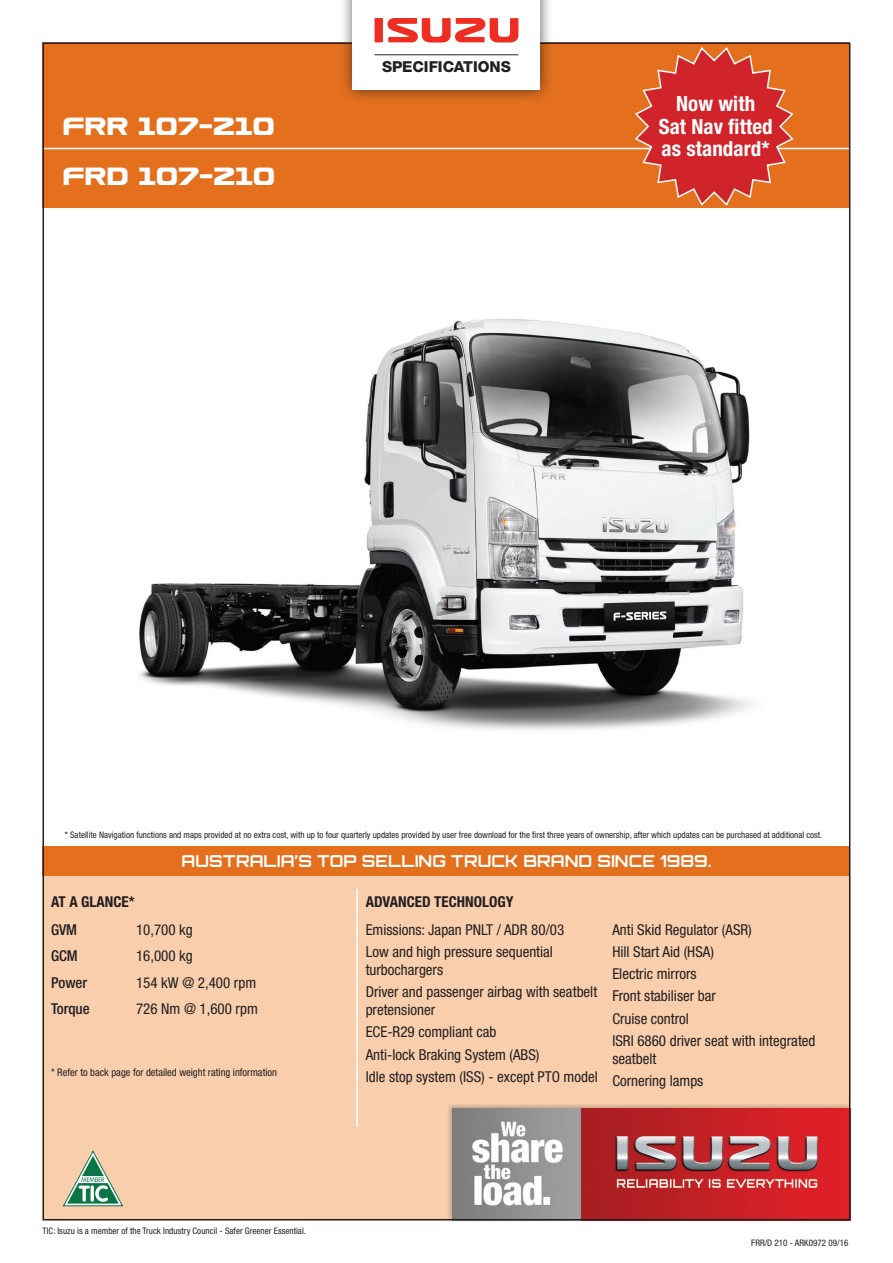
<style>
.page{position:relative;width:893px;height:1263px;background:#fff}
.page>*{position:absolute;margin:0;border:0;box-sizing:border-box;transform-origin:0 0}
.t1{font:30px/49.5px "Usuzi Oz";letter-spacing:.005em;color:#fff}
.t2{font:700 condensed 21px/22.5px "Helvetica Neue";letter-spacing:.005em;color:#fff;text-align:center}
.t3{font:700 16.5px "Orbitron";letter-spacing:.005em;color:#fff}
.t4{font:800 15.15px "Helvetica Neue";color:#231f20}
.t5{font:condensed 15px/22.2px "Helvetica Neue";color:#231f20}
.t6{font:700 condensed 15px "Helvetica Neue";color:#231f20}
.t7{font:500 condensed 15px/26.5px "Helvetica Neue";color:#231f20}
.t8{font:condensed 10.5px "Helvetica Neue";color:#231f20}
.t9{font:condensed 9px "Helvetica Neue";color:#231f20}
</style>
<div class="page">
<div style="left:43px;top:846px;width:807px;height:30px;background:#e4701e"></div>
<div style="left:46px;top:876px;width:801px;height:341px;background:#f8cead"></div>
<hr style="left:356px;top:1059px;width:2px;height:25px;background:#fff">
<hr style="left:356px;top:1084px;width:2px;height:43px;background:#fff">
<hr style="left:356px;top:889px;width:2px;height:25px;background:#fff">
<hr style="left:356px;top:914px;width:2px;height:145px;background:#fff">
<img style="left:139px;top:319px;width:616px;height:411px">
<div style="left:446px;top:1102px;width:407px;height:121px;background:#231f20;opacity:.3"></div>
<img style="left:453px;top:1109px;width:394px;height:108px">
<div style="left:43px;top:43px;width:807px;height:165px;background:#e4701e"></div>
<hr style="left:43px;top:148px;width:807px;height:1px;background:#fff">
<svg style="left:62px;top:1150px;width:62px;height:56px;background:#b2bc9d"></svg>
<div style="left:339px;top:0;width:215px;height:104px;background:#231f20;opacity:.75"></div>
<div style="left:353px;top:0;width:187px;height:89px;background:#fff"></div>
<svg style="left:374px;top:18px;width:144px;height:25px"></svg>
<hr style="left:374px;top:54px;width:144px;height:1px;background:#231f20">
<svg style="left:633px;top:47px;width:162px;height:159px"></svg>
<h1 class="t1" style="left:64px;top:101px;width:214px">FRR 1O7-21O<br>FRD 1O7-21O</h1>
<p class="t4" style="left:382px;top:57px;width:130px">SPECIFICATIONS</p>
<h2 class="t2" style="left:659px;top:92px;width:115px">Now with<br>Sat Nav fitted as standard*</h2>
<p class="t9" style="left:65px;top:829px;width:759px">* Satellite Navigation functions and maps provided at no extra cost, with up to four quarterly updates provided by user free download for the first three years of ownership, after which updates can be purchased at additional cost.</p>
<p class="t3" style="left:182px;top:851px;width:531px">AUSTRALIA’S TOP SELLING TRUCK BRAND SINCE 1989.</p>
<p class="t6" style="left:51px;top:893px;width:85px">AT A GLANCE*</p>
<p class="t6" style="left:366px;top:893px;width:149px">ADVANCED TECHNOLOGY</p>
<p class="t7" style="left:51px;top:916px;width:40px">GVM<br>GCM<br>Power<br>Torque</p>
<p class="t5" style="left:136px;top:916px;width:123px;line-height:26.5px">10,700 kg<br>16,000 kg<br>154 kW @ 2,400 rpm<br>726 Nm @ 1,600 rpm</p>
<p class="t5" style="left:366px;top:918px;width:200px">Emissions: Japan PNLT / ADR 80/03<br>Low and high pressure sequential</p>
<p class="t5" style="left:366px;top:958px;width:233px">turbochargers<br>Driver and passenger airbag with seatbelt</p>
<p class="t5" style="left:366px;top:998px;width:234px">pretensioner<br>ECE-R29 compliant cab<br>Anti-lock Braking System (ABS)<br>Idle stop system (ISS) - except PTO model</p>
<p class="t8" style="left:51px;top:1066px;width:228px">* Refer to back page for detailed weight rating information</p>
<p class="t5" style="left:612px;top:918px;width:205px">Anti Skid Regulator (ASR)<br>Hill Start Aid (HSA)<br>Electric mirrors<br>Front stabiliser bar<br>Cruise control<br>ISRI 6860 driver seat with integrated</p>
<p class="t5" style="left:612px;top:1047px;width:93px">seatbelt<br>Cornering lamps</p>
<p class="t9" style="left:43px;top:1225px;width:265px">TIC: Isuzu is a member of the Truck Industry Council - Safer Greener Essential.</p>
<p class="t9" style="left:751px;top:1237px;width:99px">FRR/D 210 - ARK0972 09/16</p>
</div>
